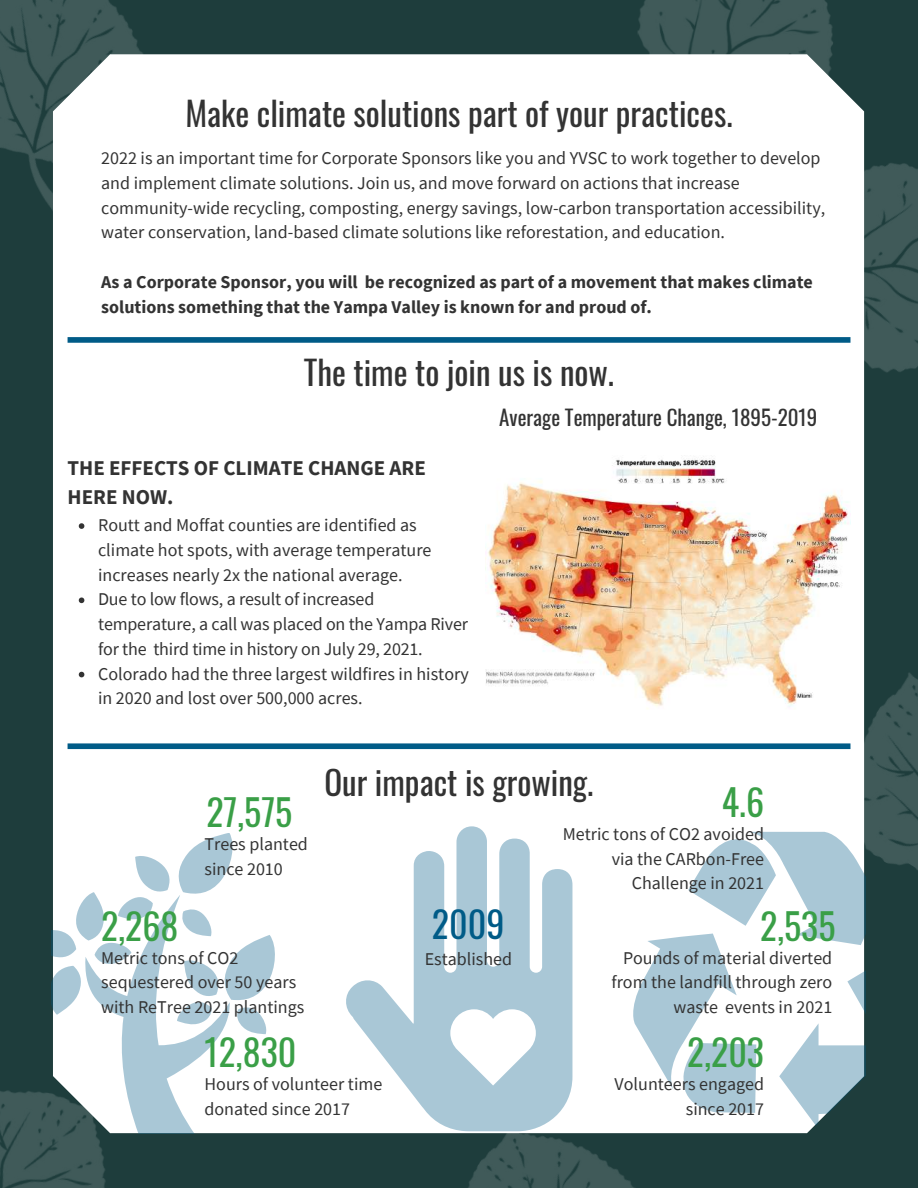
<style>
.page{position:relative;width:918px;height:1188px;background:#1e3d3c}
.page>*{position:absolute;margin:0;border:0;box-sizing:border-box;transform-origin:0 0}
.t1{font:36px "Oswald";color:#3a9f47}
.t2{font:36px "Oswald";color:#005b87}
.t3{font:33px "Oswald";color:#333}
.t4{font:700 21px/29.2px "Source Sans Pro";color:#333}
.t5{font:21px "Oswald";color:#333}
.t6{font:18px/24.8px "Source Sans Pro";color:#333}
.t7{font:700 18px/24.8px "Source Sans Pro";color:#333}
</style>
<div class="page">
<img style="left:0;top:0;width:143px;height:211px">
<img style="left:0;top:1090px;width:106px;height:98px">
<img style="left:864px;top:123px;width:54px;height:309px">
<img style="left:864px;top:643px;width:54px;height:189px">
<img style="left:408px;top:1133px;width:225px;height:55px">
<img style="left:637px;top:0;width:196px;height:54px">
<div style="left:53px;top:54px;width:811px;height:1079px;background:#fff"></div>
<svg style="left:68px;top:743px;width:782px;height:6px"></svg>
<svg style="left:68px;top:337px;width:782px;height:6px"></svg>
<svg style="left:51px;top:834px;width:224px;height:300px"></svg>
<svg style="left:344px;top:826px;width:228px;height:305px;fill:#a9c7d6"></svg>
<svg style="left:633px;top:832px;width:285px;height:356px"></svg>
<img style="left:485px;top:456px;width:366px;height:254px">
<svg style="left:79px;top:523px;width:5px;height:6px"></svg>
<svg style="left:79px;top:598px;width:5px;height:5px"></svg>
<svg style="left:79px;top:672px;width:5px;height:5px"></svg>
<h2 class="t3" style="left:185px;top:87px;width:549px">Make climate solutions part of your practices.</h2>
<p class="t6" style="left:101px;top:145px;width:726px">2022 is an important time for Corporate Sponsors like you and YVSC to work together to develop and implement climate solutions. Join us, and move forward on actions that increase community-wide recycling, composting, energy savings, low-carbon transportation accessibility, water conservation, land-based climate solutions like reforestation, and education.</p>
<p class="t7" style="left:101px;top:269px;width:713px">As a Corporate Sponsor, you will be recognized as part of a movement that makes climate solutions something that the Yampa Valley is known for and proud of.</p>
<h2 class="t3" style="left:304px;top:347px;width:312px">The time to join us is now.</h2>
<p class="t4" style="left:68px;top:453px;width:360px">THE EFFECTS OF CLIMATE CHANGE ARE<br>HERE NOW.</p>
<p class="t6" style="left:98px;top:512px;width:372px">Routt and Moffat counties are identified as climate hot spots, with average temperature increases nearly 2x the national average.<br>Due to low flows, a result of increased temperature, a call was placed on the Yampa River for the third time in history on July 29, 2021.<br>Colorado had the three largest wildfires in history in 2020 and lost over 500,000 acres.</p>
<p class="t5" style="left:499px;top:401px;width:320px">Average Temperature Change, 1895-2019</p>
<h1 class="t1" style="left:206px;top:785px;width:88px">27,575</h1>
<p class="t6" style="left:205px;top:831px;width:105px">Trees planted since 2010</p>
<h2 class="t3" style="left:325px;top:757px;width:270px">Our impact is growing.</h2>
<h1 class="t1" style="left:722px;top:774px;width:44px">4.6</h1>
<p class="t6" style="left:563px;top:821px;width:203px;text-align:right">Metric tons of CO2 avoided via the CARbon-Free<br>Challenge in 2021</p>
<h1 class="t1" style="left:101px;top:898px;width:79px">2,268</h1>
<p class="t6" style="left:101px;top:945px;width:205px">Metric tons of CO2 sequestered over 50 years with ReTree 2021 plantings</p>
<h1 class="t1" style="left:205px;top:1024px;width:93px">12,830</h1>
<p class="t6" style="left:205px;top:1071px;width:179px">Hours of volunteer time donated since 2017</p>
<h1 class="t2" style="left:432px;top:896px;width:74px">2009</h1>
<p class="t6" style="left:425px;top:947px;width:89px">Established</p>
<h1 class="t1" style="left:760px;top:898px;width:77px">2,535</h1>
<p class="t6" style="left:611px;top:945px;width:222px;text-align:right">Pounds of material diverted from the landfill through zero waste events in 2021</p>
<h1 class="t1" style="left:687px;top:1024px;width:78px">2,203</h1>
<p class="t6" style="left:615px;top:1071px;width:151px;text-align:right">Volunteers engaged since 2017</p>
</div>
